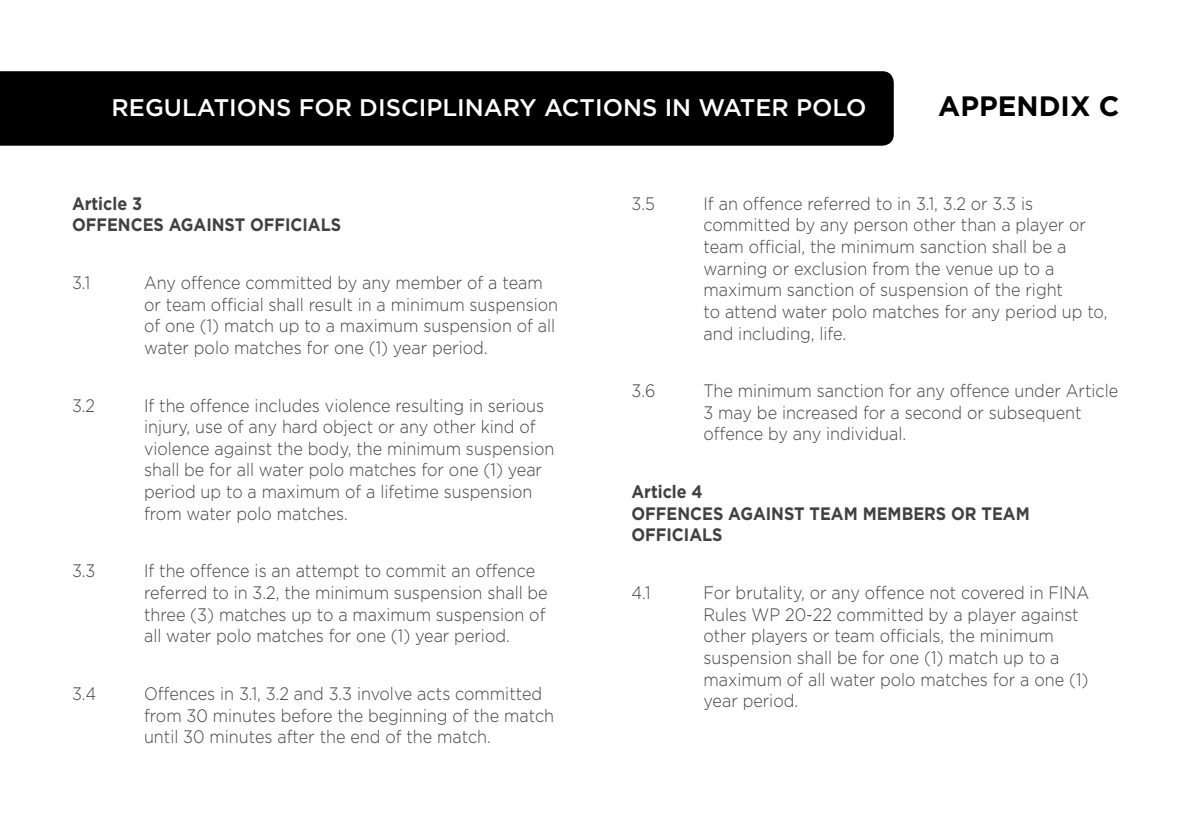
<style>
.page{position:relative;width:1191px;height:840px;background:#fff}
.page>*{position:absolute;margin:0;border:0;box-sizing:border-box;transform-origin:0 0}
.t1{font:700 28px "Gotham";color:#000}
.t2{font:500 24px "Gotham";color:#fff}
.t3{font:300 18px/21.6px "Gotham";color:#414042;scale:.9 1}
.t4{font:700 18px/21.6px "Gotham";color:#414042;scale:.9 1}
</style>
<div class="page">
<div style="left:0;top:71px;width:893px;height:75px;background:#000"></div>
<h2 class="t2" style="left:112px;top:91px;width:756px">REGULATIONS FOR DISCIPLINARY ACTIONS IN WATER POLO</h2>
<h1 class="t1" style="left:938px;top:87px;width:183px">APPENDIX C</h1>
<p class="t4" style="left:72px;top:192px;width:300px">Article 3<br>OFFENCES AGAINST OFFICIALS</p>
<p class="t3" style="left:72px;top:271px;width:22px">3.1</p>
<p class="t3" style="left:144px;top:271px;width:461px">Any offence committed by any member of a team or team official shall result in a minimum suspension of one (1) match up to a maximum suspension of all water polo matches for one (1) year period.</p>
<p class="t3" style="left:72px;top:394px;width:27px">3.2</p>
<p class="t3" style="left:144px;top:394px;width:457px">If the offence includes violence resulting in serious injury, use of any hard object or any other kind of violence against the body, the minimum suspension shall be for all water polo matches for one (1) year period up to a maximum of a lifetime suspension from water polo matches.</p>
<p class="t3" style="left:72px;top:559px;width:28px">3.3</p>
<p class="t3" style="left:144px;top:559px;width:450px">If the offence is an attempt to commit an offence referred to in 3.2, the minimum suspension shall be three (3) matches up to a maximum suspension of all water polo matches for one (1) year period.</p>
<p class="t3" style="left:72px;top:682px;width:29px">3.4</p>
<p class="t3" style="left:144px;top:682px;width:457px">Offences in 3.1, 3.2 and 3.3 involve acts committed from 30 minutes before the beginning of the match until 30 minutes after the end of the match.</p>
<p class="t3" style="left:631px;top:192px;width:28px">3.5</p>
<p class="t3" style="left:703px;top:192px;width:450px">If an offence referred to in 3.1, 3.2 or 3.3 is committed by any person other than a player or team official, the minimum sanction shall be a warning or exclusion from the venue up to a maximum sanction of suspension of the right<br>to attend water polo matches for any period up to, and including, life.</p>
<p class="t3" style="left:631px;top:379px;width:28px">3.6</p>
<p class="t3" style="left:703px;top:379px;width:462px">The minimum sanction for any offence under Article<br>3 may be increased for a second or subsequent offence by any individual.</p>
<p class="t4" style="left:631px;top:480px;width:444px">Article 4<br>OFFENCES AGAINST TEAM MEMBERS OR TEAM<br>OFFICIALS</p>
<p class="t3" style="left:631px;top:581px;width:23px">4.1</p>
<p class="t3" style="left:703px;top:581px;width:430px">For brutality, or any offence not covered in FINA Rules WP 20-22 committed by a player against other players or team officials, the minimum suspension shall be for one (1) match up to a maximum of all water polo matches for a one (1) year period.</p>
</div>
